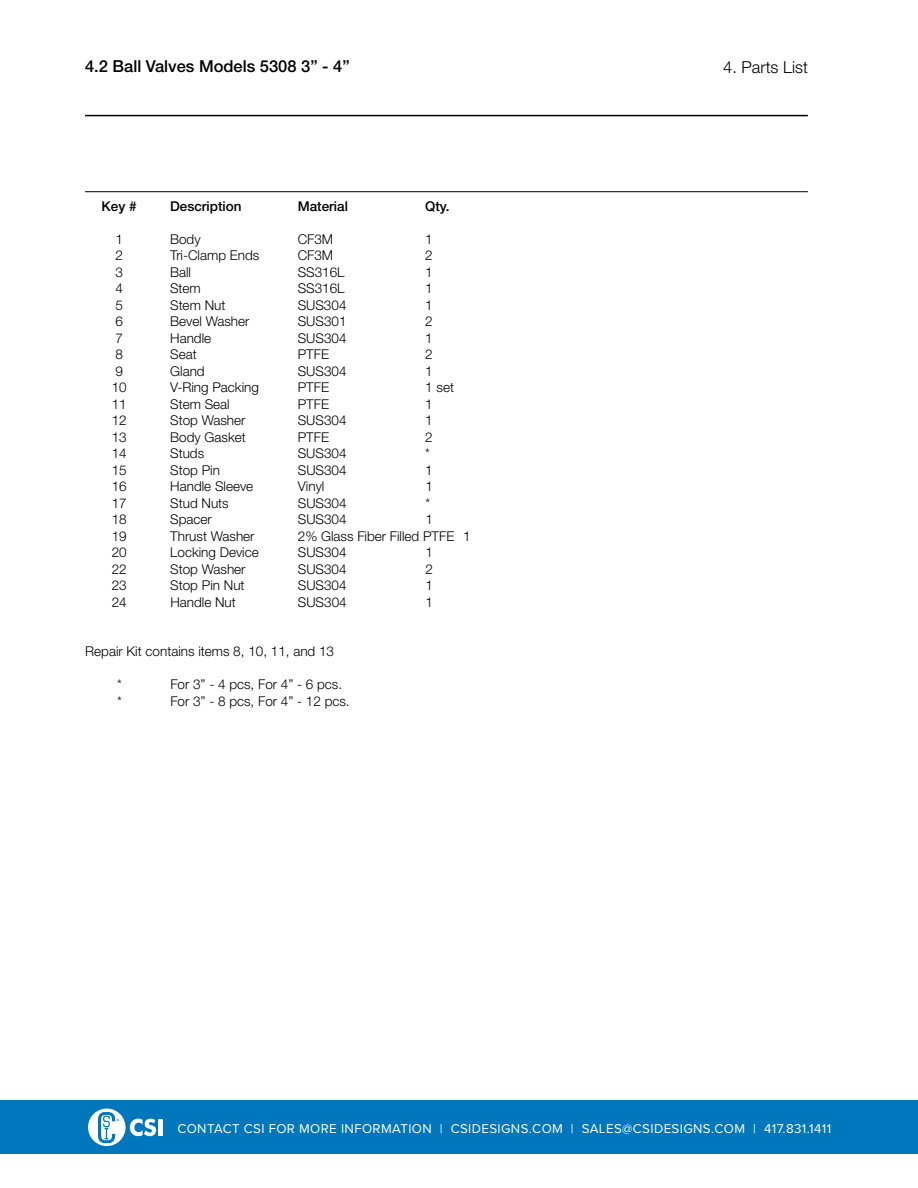
<style>
.page{position:relative;width:918px;height:1188px;background:#fff}
.page>*{position:absolute;margin:0;border:0;box-sizing:border-box;transform-origin:0 0}
.t1{font:500 16.5px "Helvetica Neue";color:#000}
.t2{font:300 16.5px "Helvetica Neue";color:#000}
.t3{font:300 13.5px "Helvetica Neue";color:#000}
.t4{font:500 13.5px "Helvetica Neue";color:#000}
.t5{font:13.2px "Proxima Nova";letter-spacing:.03em;color:#fff}
</style>
<div class="page">
<hr style="left:85px;top:115px;width:723px;height:1px;background:#000">
<hr style="left:85px;top:191px;width:723px;height:1px;background:#000">
<div style="left:0;top:1100px;width:918px;height:54px;background:#0077bd"></div>
<svg style="left:88px;top:1109px;width:68px;height:37px"></svg>
<hr style="left:158px;top:1119px;width:4px;height:17px;background:#fff">
<p class="t1" style="left:85px;top:57px;width:266px">4.2 Ball Valves Models 5308 3” - 4”</p>
<p class="t2" style="left:723px;top:57px;width:86px">4. Parts List</p>
<p class="t4" style="left:102px;top:198px;width:37px">Key #</p>
<p class="t4" style="left:170px;top:198px;width:73px">Description</p>
<p class="t4" style="left:298px;top:198px;width:52px">Material</p>
<p class="t4" style="left:425px;top:198px;width:26px">Qty.</p>
<p class="t3" style="left:115px;top:231px;width:9px">1</p>
<p class="t3" style="left:170px;top:231px;width:32px">Body</p>
<p class="t3" style="left:298px;top:231px;width:37px">CF3M</p>
<p class="t3" style="left:425px;top:231px;width:9px">1</p>
<p class="t3" style="left:115px;top:247px;width:9px">2</p>
<p class="t3" style="left:170px;top:247px;width:91px">Tri-Clamp Ends</p>
<p class="t3" style="left:298px;top:247px;width:37px">CF3M</p>
<p class="t3" style="left:425px;top:247px;width:9px">2</p>
<p class="t3" style="left:115px;top:264px;width:9px">3</p>
<p class="t3" style="left:170px;top:264px;width:23px">Ball</p>
<p class="t3" style="left:298px;top:264px;width:48px">SS316L</p>
<p class="t3" style="left:425px;top:264px;width:9px">1</p>
<p class="t3" style="left:115px;top:280px;width:9px">4</p>
<p class="t3" style="left:170px;top:280px;width:32px">Stem</p>
<p class="t3" style="left:298px;top:280px;width:48px">SS316L</p>
<p class="t3" style="left:425px;top:280px;width:9px">1</p>
<p class="t3" style="left:115px;top:297px;width:9px">5</p>
<p class="t3" style="left:170px;top:297px;width:57px">Stem Nut</p>
<p class="t3" style="left:298px;top:297px;width:50px">SUS304</p>
<p class="t3" style="left:425px;top:297px;width:9px">1</p>
<p class="t3" style="left:115px;top:313px;width:9px">6</p>
<p class="t3" style="left:170px;top:313px;width:81px">Bevel Washer</p>
<p class="t3" style="left:298px;top:313px;width:50px">SUS301</p>
<p class="t3" style="left:425px;top:313px;width:9px">2</p>
<p class="t3" style="left:115px;top:330px;width:9px">7</p>
<p class="t3" style="left:170px;top:330px;width:43px">Handle</p>
<p class="t3" style="left:298px;top:330px;width:50px">SUS304</p>
<p class="t3" style="left:425px;top:330px;width:9px">1</p>
<p class="t3" style="left:115px;top:346px;width:9px">8</p>
<p class="t3" style="left:170px;top:346px;width:28px">Seat</p>
<p class="t3" style="left:298px;top:346px;width:33px">PTFE</p>
<p class="t3" style="left:425px;top:346px;width:9px">2</p>
<p class="t3" style="left:115px;top:363px;width:9px">9</p>
<p class="t3" style="left:170px;top:363px;width:36px">Gland</p>
<p class="t3" style="left:298px;top:363px;width:50px">SUS304</p>
<p class="t3" style="left:425px;top:363px;width:9px">1</p>
<p class="t3" style="left:112px;top:379px;width:17px">10</p>
<p class="t3" style="left:170px;top:379px;width:90px">V-Ring Packing</p>
<p class="t3" style="left:298px;top:379px;width:33px">PTFE</p>
<p class="t3" style="left:425px;top:379px;width:30px">1 set</p>
<p class="t3" style="left:112px;top:396px;width:17px">11</p>
<p class="t3" style="left:170px;top:396px;width:61px">Stem Seal</p>
<p class="t3" style="left:298px;top:396px;width:33px">PTFE</p>
<p class="t3" style="left:425px;top:396px;width:9px">1</p>
<p class="t3" style="left:112px;top:412px;width:17px">12</p>
<p class="t3" style="left:170px;top:412px;width:77px">Stop Washer</p>
<p class="t3" style="left:298px;top:412px;width:50px">SUS304</p>
<p class="t3" style="left:425px;top:412px;width:9px">1</p>
<p class="t3" style="left:112px;top:429px;width:17px">13</p>
<p class="t3" style="left:170px;top:429px;width:77px">Body Gasket</p>
<p class="t3" style="left:298px;top:429px;width:33px">PTFE</p>
<p class="t3" style="left:425px;top:429px;width:9px">2</p>
<p class="t3" style="left:112px;top:445px;width:17px">14</p>
<p class="t3" style="left:170px;top:445px;width:36px">Studs</p>
<p class="t3" style="left:298px;top:445px;width:50px">SUS304</p>
<p class="t3" style="left:425px;top:445px;width:6px">*</p>
<p class="t3" style="left:112px;top:462px;width:17px">15</p>
<p class="t3" style="left:170px;top:462px;width:51px">Stop Pin</p>
<p class="t3" style="left:298px;top:462px;width:50px">SUS304</p>
<p class="t3" style="left:425px;top:462px;width:9px">1</p>
<p class="t3" style="left:112px;top:478px;width:17px">16</p>
<p class="t3" style="left:170px;top:478px;width:85px">Handle Sleeve</p>
<p class="t3" style="left:298px;top:478px;width:28px">Vinyl</p>
<p class="t3" style="left:425px;top:478px;width:9px">1</p>
<p class="t3" style="left:112px;top:495px;width:17px">17</p>
<p class="t3" style="left:170px;top:495px;width:60px">Stud Nuts</p>
<p class="t3" style="left:298px;top:495px;width:50px">SUS304</p>
<p class="t3" style="left:425px;top:495px;width:6px">*</p>
<p class="t3" style="left:112px;top:511px;width:17px">18</p>
<p class="t3" style="left:170px;top:511px;width:43px">Spacer</p>
<p class="t3" style="left:298px;top:511px;width:50px">SUS304</p>
<p class="t3" style="left:425px;top:511px;width:9px">1</p>
<p class="t3" style="left:112px;top:528px;width:17px">19</p>
<p class="t3" style="left:170px;top:528px;width:86px">Thrust Washer</p>
<p class="t3" style="left:298px;top:528px;width:174px">2% Glass Fiber Filled PTFE 1</p>
<p class="t3" style="left:112px;top:544px;width:17px">20</p>
<p class="t3" style="left:170px;top:544px;width:90px">Locking Device</p>
<p class="t3" style="left:298px;top:544px;width:50px">SUS304</p>
<p class="t3" style="left:425px;top:544px;width:9px">1</p>
<p class="t3" style="left:112px;top:561px;width:17px">22</p>
<p class="t3" style="left:170px;top:561px;width:77px">Stop Washer</p>
<p class="t3" style="left:298px;top:561px;width:50px">SUS304</p>
<p class="t3" style="left:425px;top:561px;width:9px">2</p>
<p class="t3" style="left:112px;top:577px;width:17px">23</p>
<p class="t3" style="left:170px;top:577px;width:76px">Stop Pin Nut</p>
<p class="t3" style="left:298px;top:577px;width:50px">SUS304</p>
<p class="t3" style="left:425px;top:577px;width:9px">1</p>
<p class="t3" style="left:112px;top:594px;width:17px">24</p>
<p class="t3" style="left:170px;top:594px;width:67px">Handle Nut</p>
<p class="t3" style="left:298px;top:594px;width:50px">SUS304</p>
<p class="t3" style="left:425px;top:594px;width:9px">1</p>
<p class="t3" style="left:85px;top:643px;width:250px">Repair Kit contains items 8, 10, 11, and 13</p>
<p class="t3" style="left:117px;top:676px;width:6px">*</p>
<p class="t3" style="left:170px;top:676px;width:173px">For 3” - 4 pcs, For 4” - 6 pcs.</p>
<p class="t3" style="left:117px;top:693px;width:6px">*</p>
<p class="t3" style="left:170px;top:693px;width:181px">For 3” - 8 pcs, For 4” - 12 pcs.</p>
<p class="t5" style="left:177px;top:1119px;width:655px">CONTACT CSI FOR MORE INFORMATION | CSIDESIGNS.COM | SALES@CSIDESIGNS.COM | 417.831.1411</p>
</div>
